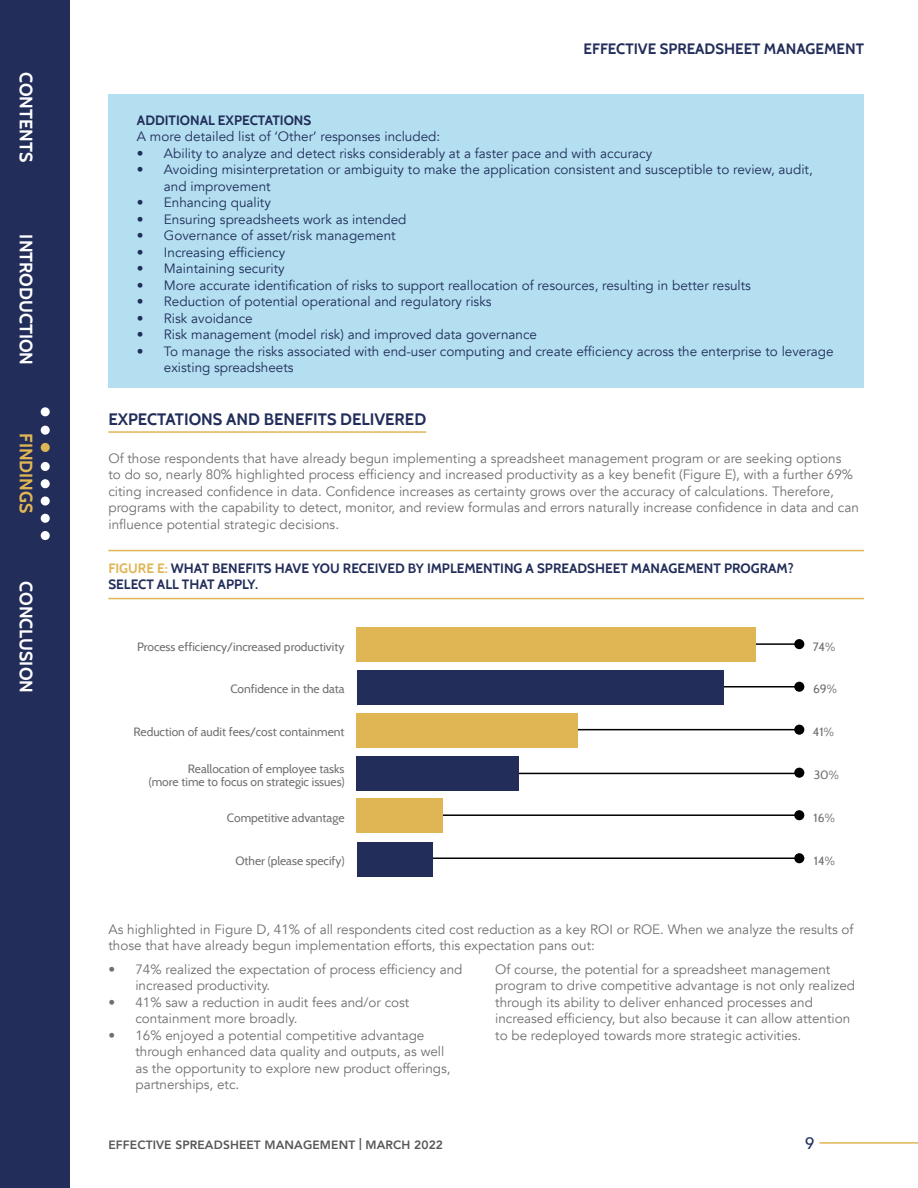
<style>
.page{position:relative;width:918px;height:1188px;background:#fff}
.page>*{position:absolute;margin:0;border:0;box-sizing:border-box;transform-origin:0 0}
.t1{font:700 18px "Cabin";color:#fff}
.t2{font:700 18px "Cabin";color:#e0b655}
.t3{font:700 16.5px "Cabin";color:#222d5a}
.t4{font:500 16.5px "Avenir";color:#222d5a}
.t5{font:700 15px "Cabin";color:#222d5a}
.t6{font:13.5px/16.5px "Avenir";color:#706f6f}
.t7{font:13.5px/16.5px "Avenir";color:#222d5a}
.t8{font:700 13.5px/16.5px "Cabin";color:#222d5a}
.t9{font:12px/13.5px "Cabin";color:#706f6f;text-align:right}
.t10{font:800 12px "Avenir";letter-spacing:.01em;color:#575756}
.s1{color:#e0b655}
</style>
<div class="page">
<hr style="left:819px;top:1142px;width:99px;height:2px;background:#e0b655">
<div style="left:0;top:0;width:70px;height:1188px;background:#222d5a"></div>
<div style="left:108px;top:94px;width:756px;height:294px;background:#b3dff0"></div>
<hr style="left:108px;top:431px;width:318px;height:2px;background:#e0b655">
<hr style="left:108px;top:598px;width:756px;height:1px;background:#e0b655">
<hr style="left:108px;top:550px;width:756px;height:1px;background:#e0b655">
<hr style="left:385px;top:729px;width:414px;height:1px;background:#000">
<div style="left:357px;top:713px;width:221px;height:34px;background:#e0b655"></div>
<div style="left:794px;top:725px;width:10px;height:10px;background:#000;border-radius:50%"></div>
<hr style="left:385px;top:814px;width:414px;height:2px;background:#000">
<div style="left:357px;top:799px;width:86px;height:34px;background:#e0b655"></div>
<div style="left:794px;top:810px;width:10px;height:10px;background:#000;border-radius:50%"></div>
<hr style="left:385px;top:643px;width:414px;height:2px;background:#000">
<div style="left:357px;top:628px;width:399px;height:34px;background:#e0b655"></div>
<div style="left:794px;top:639px;width:10px;height:10px;background:#000;border-radius:50%"></div>
<hr style="left:385px;top:773px;width:414px;height:1px;background:#000">
<div style="left:357px;top:756px;width:162px;height:34px;background:#222d5a"></div>
<div style="left:794px;top:768px;width:10px;height:10px;background:#000;border-radius:50%"></div>
<hr style="left:385px;top:858px;width:414px;height:1px;background:#000">
<div style="left:357px;top:842px;width:75px;height:34px;background:#222d5a"></div>
<div style="left:794px;top:853px;width:10px;height:10px;background:#000;border-radius:50%"></div>
<hr style="left:385px;top:686px;width:414px;height:2px;background:#000">
<div style="left:357px;top:670px;width:367px;height:35px;background:#222d5a"></div>
<div style="left:794px;top:682px;width:10px;height:10px;background:#000;border-radius:50%"></div>
<div style="left:41px;top:407px;width:9px;height:9px;background:#fff;border-radius:50%"></div>
<div style="left:41px;top:426px;width:9px;height:9px;background:#fff;border-radius:50%"></div>
<div style="left:41px;top:443px;width:9px;height:9px;background:#e0b655;border-radius:50%"></div>
<div style="left:41px;top:462px;width:9px;height:9px;background:#fff;border-radius:50%"></div>
<div style="left:41px;top:479px;width:9px;height:9px;background:#fff;border-radius:50%"></div>
<div style="left:41px;top:496px;width:9px;height:10px;background:#fff;border-radius:50%"></div>
<div style="left:41px;top:514px;width:9px;height:9px;background:#fff;border-radius:50%"></div>
<div style="left:41px;top:531px;width:9px;height:9px;background:#fff;border-radius:50%"></div>
<h1 class="t1" style="left:37px;top:72px;width:92px;rotate:90deg">CONTENTS</h1>
<h1 class="t1" style="left:37px;top:234px;width:132px;rotate:90deg">INTRODUCTION</h1>
<h1 class="t2" style="left:37px;top:433px;width:82px;rotate:90deg">FINDINGS</h1>
<h1 class="t1" style="left:37px;top:581px;width:113px;rotate:90deg">CONCLUSION</h1>
<p class="t5" style="left:584px;top:40px;width:282px">EFFECTIVE SPREADSHEET MANAGEMENT</p>
<p class="t8" style="left:137px;top:112px;width:176px">ADDITIONAL EXPECTATIONS</p>
<p class="t7" style="left:137px;top:128px;width:305px">A more detailed list of ‘Other’ responses included:</p>
<p class="t7" style="left:137px;top:145px;width:517px">• Ability to analyze and detect risks considerably at a faster pace and with accuracy</p>
<p class="t7" style="left:164px;top:161px;width:650px;text-indent:-27px">• Avoiding misinterpretation or ambiguity to make the application consistent and susceptible to review, audit, and improvement</p>
<p class="t7" style="left:137px;top:194px;width:136px">• Enhancing quality</p>
<p class="t7" style="left:137px;top:211px;width:271px">• Ensuring spreadsheets work as intended</p>
<p class="t7" style="left:137px;top:227px;width:260px">• Governance of asset/risk management</p>
<p class="t7" style="left:137px;top:244px;width:150px">• Increasing efficiency</p>
<p class="t7" style="left:137px;top:260px;width:149px">• Maintaining security</p>
<p class="t7" style="left:137px;top:277px;width:616px">• More accurate identification of risks to support reallocation of resources, resulting in better results</p>
<p class="t7" style="left:137px;top:293px;width:356px">• Reduction of potential operational and regulatory risks</p>
<p class="t7" style="left:137px;top:310px;width:117px">• Risk avoidance</p>
<p class="t7" style="left:137px;top:326px;width:402px">• Risk management (model risk) and improved data governance</p>
<p class="t7" style="left:164px;top:343px;width:671px;text-indent:-27px">• To manage the risks associated with end-user computing and create efficiency across the enterprise to leverage existing spreadsheets</p>
<p class="t3" style="left:108px;top:409px;width:319px">EXPECTATIONS AND BENEFITS DELIVERED</p>
<p class="t6" style="left:108px;top:450px;width:752px">Of those respondents that have already begun implementing a spreadsheet management program or are seeking options<br>to do so, nearly 80% highlighted process efficiency and increased productivity as a key benefit (Figure E), with a further 69% citing increased confidence in data. Confidence increases as certainty grows over the accuracy of calculations. Therefore, programs with the capability to detect, monitor, and review formulas and errors naturally increase confidence in data and can influence potential strategic decisions.</p>
<p class="t8" style="left:108px;top:560px;width:687px"><span class="s1">FIGURE E:</span> WHAT BENEFITS HAVE YOU RECEIVED BY IMPLEMENTING A SPREADSHEET MANAGEMENT PROGRAM?<br>SELECT ALL THAT APPLY.</p>
<p class="t9" style="left:137px;top:640px;width:209px">Process efficiency/increased productivity</p>
<p class="t9" style="left:813px;top:640px;width:24px">74%</p>
<p class="t9" style="left:230px;top:682px;width:116px">Confidence in the data</p>
<p class="t9" style="left:813px;top:682px;width:25px">69%</p>
<p class="t9" style="left:134px;top:725px;width:212px">Reduction of audit fees/cost containment</p>
<p class="t9" style="left:813px;top:725px;width:23px">41%</p>
<p class="t9" style="left:149px;top:761px;width:197px">Reallocation of employee tasks<br>(more time to focus on strategic issues)</p>
<p class="t9" style="left:814px;top:768px;width:27px">30%</p>
<p class="t9" style="left:227px;top:811px;width:119px">Competitive advantage</p>
<p class="t9" style="left:814px;top:811px;width:23px">16%</p>
<p class="t9" style="left:235px;top:854px;width:111px">Other (please specify)</p>
<p class="t9" style="left:814px;top:854px;width:23px">14%</p>
<p class="t6" style="left:108px;top:921px;width:747px">As highlighted in Figure D, 41% of all respondents cited cost reduction as a key ROI or ROE. When we analyze the results of those that have already begun implementation efforts, this expectation pans out:</p>
<p class="t6" style="left:135px;top:961px;width:329px;text-indent:-27px">• 74% realized the expectation of process efficiency and increased productivity.</p>
<p class="t6" style="left:135px;top:994px;width:276px;text-indent:-27px">• 41% saw a reduction in audit fees and/or cost containment more broadly.</p>
<p class="t6" style="left:135px;top:1027px;width:317px;text-indent:-27px">• 16% enjoyed a potential competitive advantage through enhanced data quality and outputs, as well as the opportunity to explore new product offerings, partnerships, etc.</p>
<p class="t6" style="left:495px;top:961px;width:361px">Of course, the potential for a spreadsheet management program to drive competitive advantage is not only realized through its ability to deliver enhanced processes and increased efficiency, but also because it can allow attention to be redeployed towards more strategic activities.</p>
<p class="t10" style="left:108px;top:1135px;width:336px">EFFECTIVE SPREADSHEET MANAGEMENT | MARCH 2022</p>
<p class="t4" style="left:805px;top:1129px;width:11px">9</p>
</div>
